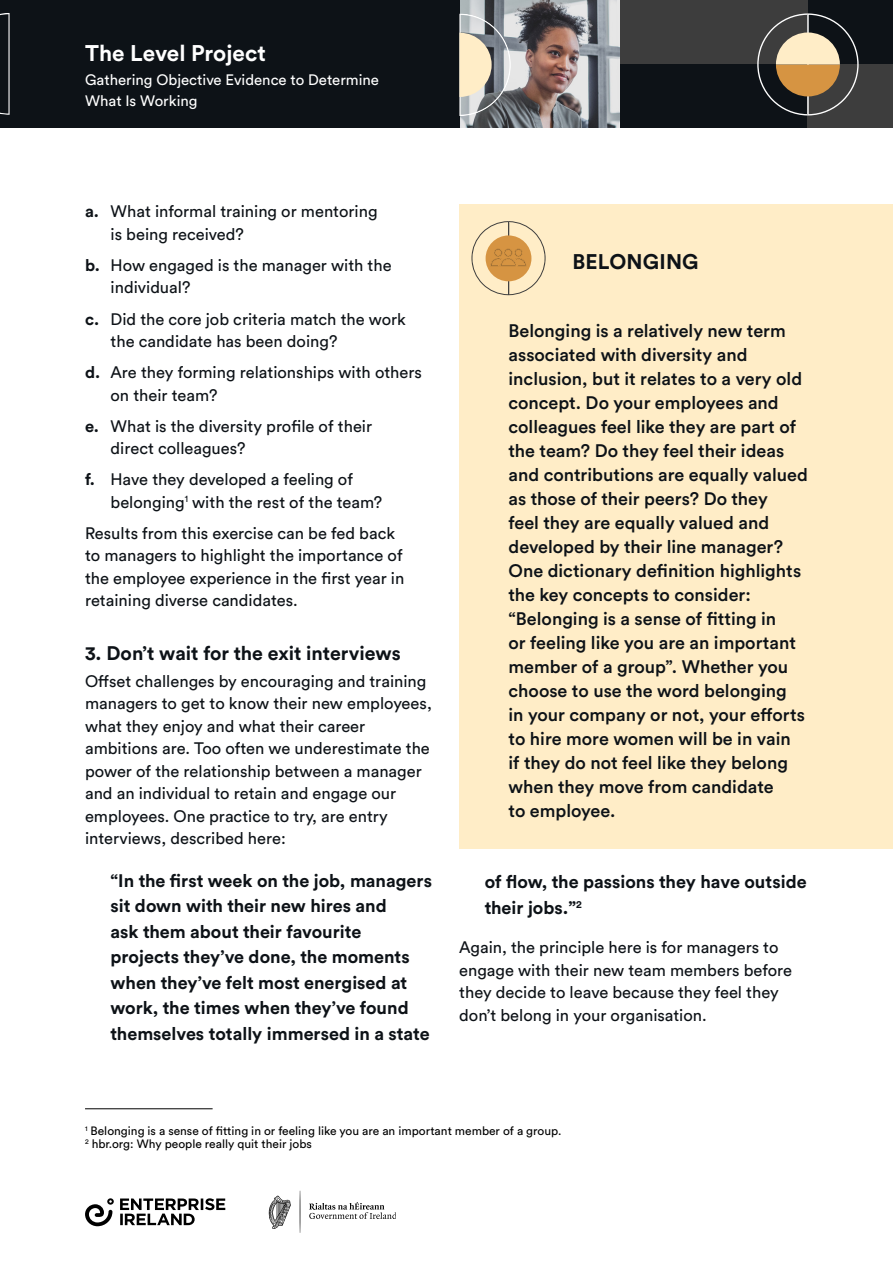
<style>
.page{position:relative;width:893px;height:1263px;background:#fff}
.page>*{position:absolute;margin:0;border:0;box-sizing:border-box;transform-origin:0 0}
.t1{font:700 22.5px "Circular Std";color:#fff}
.t2{font:700 21px "Circular Std";letter-spacing:.01em;color:#0d1217}
.t3{font:700 19.5px "Circular Std";color:#0d1217}
.t4{font:500 18px/24px "Circular Std";color:#0d1217}
.t5{font:700 18px/25.5px "Circular Std";color:#0d1217}
.t6{font:16.5px/22.5px "Circular Std";color:#0d1217}
.t7{font:15px/21px "Circular Std";color:#fff}
.t8{font:12px/13.5px "Circular Std";color:#000}
.t9{font:9.6px "Circular Std";color:#0d1217}
.s1{font-weight:700}
</style>
<div class="page">
<img style="left:459px;top:0;width:162px;height:128px">
<div style="left:621px;top:0;width:187px;height:128px;background:#0d1217"></div>
<div style="left:0;top:0;width:459px;height:128px;background:#0d1217"></div>
<div style="left:748px;top:0;width:145px;height:128px;background:#0d1217"></div>
<div style="left:808px;top:64px;width:85px;height:64px;background:#3d3d3d"></div>
<svg style="left:309px;top:1202px;width:87px;height:17px"></svg>
<svg style="left:300px;top:1191px;width:1px;height:42px"></svg>
<svg style="left:269px;top:1196px;width:22px;height:33px"></svg>
<svg style="left:120px;top:1198px;width:105px;height:27px"></svg>
<svg style="left:85px;top:1198px;width:29px;height:28px"></svg>
<svg style="left:0;top:13px;width:10px;height:102px"></svg>
<div style="left:621px;top:0;width:187px;height:64px;background:#3d3d3d"></div>
<svg style="left:757px;top:13px;width:102px;height:102px"></svg>
<svg style="left:459px;top:14px;width:52px;height:102px;background:#b4b1a9"></svg>
<div style="left:459px;top:204px;width:434px;height:644px;background:#ffedc7"></div>
<hr style="left:85px;top:1108px;width:128px;height:1px;background:#000">
<svg style="left:471px;top:221px;width:75px;height:74px"></svg>
<h1 class="t1" style="left:85px;top:38px;width:182px">The Level Project</h1>
<p class="t7" style="left:85px;top:69px;width:296px">Gathering Objective Evidence to Determine<br>What Is Working</p>
<p class="t6" style="left:111px;top:200px;width:268px;text-indent:-26px"><span class="s1">a.</span> What informal training or mentoring is being received?</p>
<p class="t6" style="left:111px;top:254px;width:283px;text-indent:-26px"><span class="s1">b.</span> How engaged is the manager with the individual?</p>
<p class="t6" style="left:111px;top:307px;width:297px;text-indent:-26px"><span class="s1">c.</span> Did the core job criteria match the work the candidate has been doing?</p>
<p class="t6" style="left:111px;top:361px;width:313px;text-indent:-26px"><span class="s1">d.</span> Are they forming relationships with others on their team?</p>
<p class="t6" style="left:111px;top:414px;width:263px;text-indent:-26px"><span class="s1">e.</span> What is the diversity profle of their direct colleagues?</p>
<p class="t6" style="left:111px;top:468px;width:273px;text-indent:-26px"><span class="s1">f.</span> Have they developed a feeling of belonging with the rest of the team?</p>
<p class="t6" style="left:85px;top:521px;width:321px">Results from this exercise can be fed back to managers to highlight the importance of the employee experience in the frst year in retaining diverse candidates.</p>
<p class="t3" style="left:85px;top:640px;width:317px">3. Don’t wait for the exit interviews</p>
<p class="t6" style="left:85px;top:669px;width:348px">Ofset challenges by encouraging and training managers to get to know their new employees, what they enjoy and what their career ambitions are. Too often we underestimate the power of the relationship between a manager and an individual to retain and engage our employees. One practice to try, are entry interviews, described here:</p>
<p class="t5" style="left:111px;top:867px;width:323px">“In the frst week on the job, managers sit down with their new hires and<br>ask them about their favourite projects they’ve done, the moments when they’ve felt most energised at work, the times when they’ve found themselves totally immersed in a state</p>
<p class="t5" style="left:485px;top:869px;width:323px">of fow, the passions they have outside their jobs.”<sup>2</sup></p>
<h3 class="t2" style="left:572px;top:248px;width:128px">BELONGING</h3>
<p class="t4" style="left:508px;top:319px;width:301px">Belonging is a relatively new term associated with diversity and inclusion, but it relates to a very old concept. Do your employees and colleagues feel like they are part of the team? Do they feel their ideas and contributions are equally valued as those of their peers? Do they<br>feel they are equally valued and developed by their line manager?<br>One dictionary defnition highlights the key concepts to consider: “Belonging is a sense of ftting in<br>or feeling like you are an important member of a group”. Whether you choose to use the word belonging<br>in your company or not, your eforts to hire more women will be in vain<br>if they do not feel like they belong when they move from candidate<br>to employee.</p>
<p class="t9" style="left:185px;top:493px;width:5px">1</p>
<p class="t6" style="left:459px;top:936px;width:334px">Again, the principle here is for managers to engage with their new team members before they decide to leave because they feel they don’t belong in your organisation.</p>
<p class="t8" style="left:85px;top:1123px;width:478px"><sup>1</sup> Belonging is a sense of ftting in or feeling like you are an important member of a group.<br><sup>2</sup> hbr.org: Why people really quit their jobs</p>
</div>
